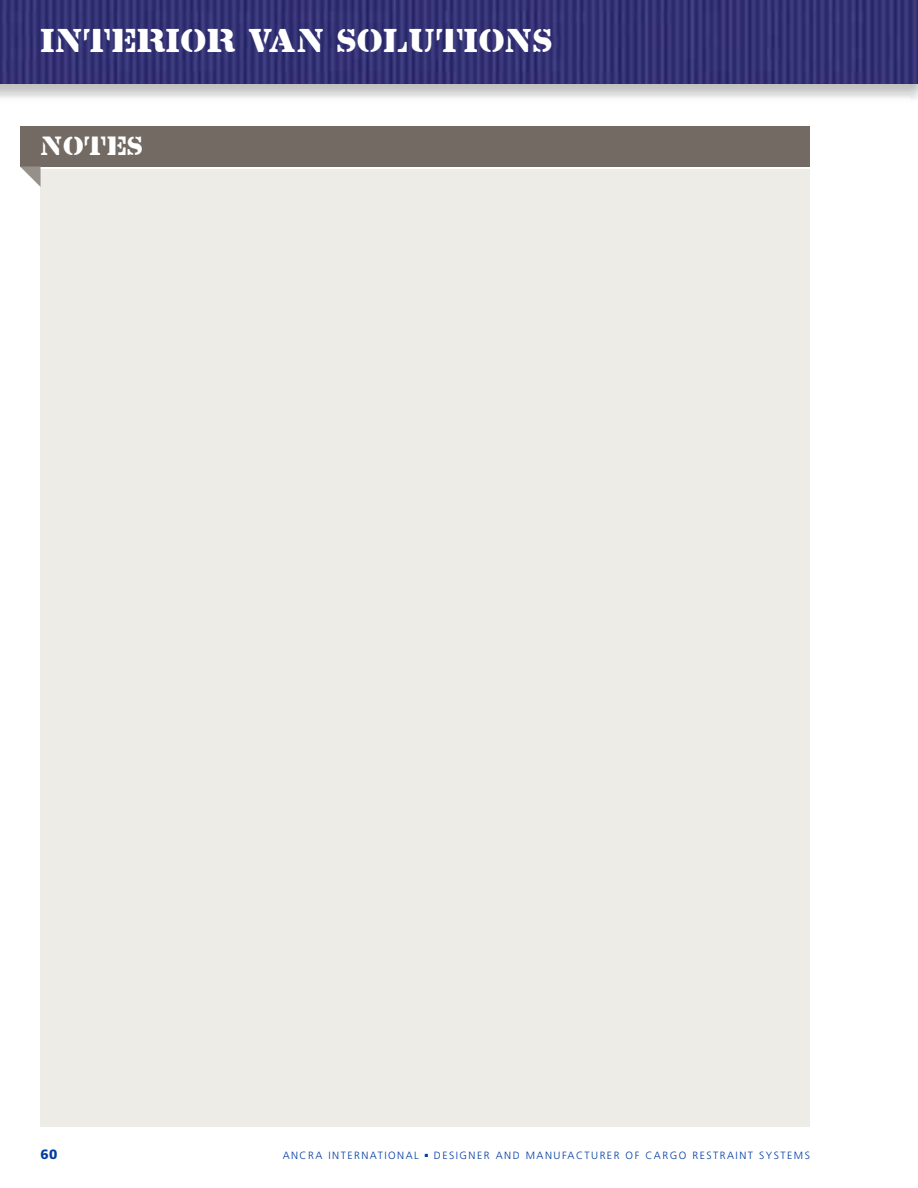
<style>
.page{position:relative;width:918px;height:1188px;background:#fff}
.page>*{position:absolute;margin:0;border:0;box-sizing:border-box;transform-origin:0 0}
.t1{font:500 30px "Lintsec";color:#fff;scale:.95 1}
.t2{font:500 24px "Lintsec";color:#fff;scale:.95 1}
.t3{font:900 13.5px "Frutiger";color:#003ca2}
.t4{font:300 10.5px "Frutiger";letter-spacing:.14em;color:#003ca2}
</style>
<div class="page">
<div style="left:40px;top:169px;width:770px;height:957px;background:#eeece7"></div>
<div style="left:20px;top:126px;width:790px;height:40px;background:#726a63"></div>
<svg style="left:20px;top:166px;width:21px;height:21px"></svg>
<img style="left:0;top:0;width:918px;height:84px">
<h1 class="t1" style="left:41px;top:24px;width:540px">INTERIOR VAN SOLUTIONS</h1>
<h2 class="t2" style="left:41px;top:133px;width:109px">NOTES</h2>
<p class="t3" style="left:40px;top:1149px;width:18px">60</p>
<p class="t4" style="left:283px;top:1151px;width:138px">ANCRA INTERNATIONAL</p>
<p class="t4" style="left:425px;top:1151px;width:387px">■ DESIGNER AND MANUFACTURER OF CARGO RESTRAINT SYSTEMS</p>
</div>
